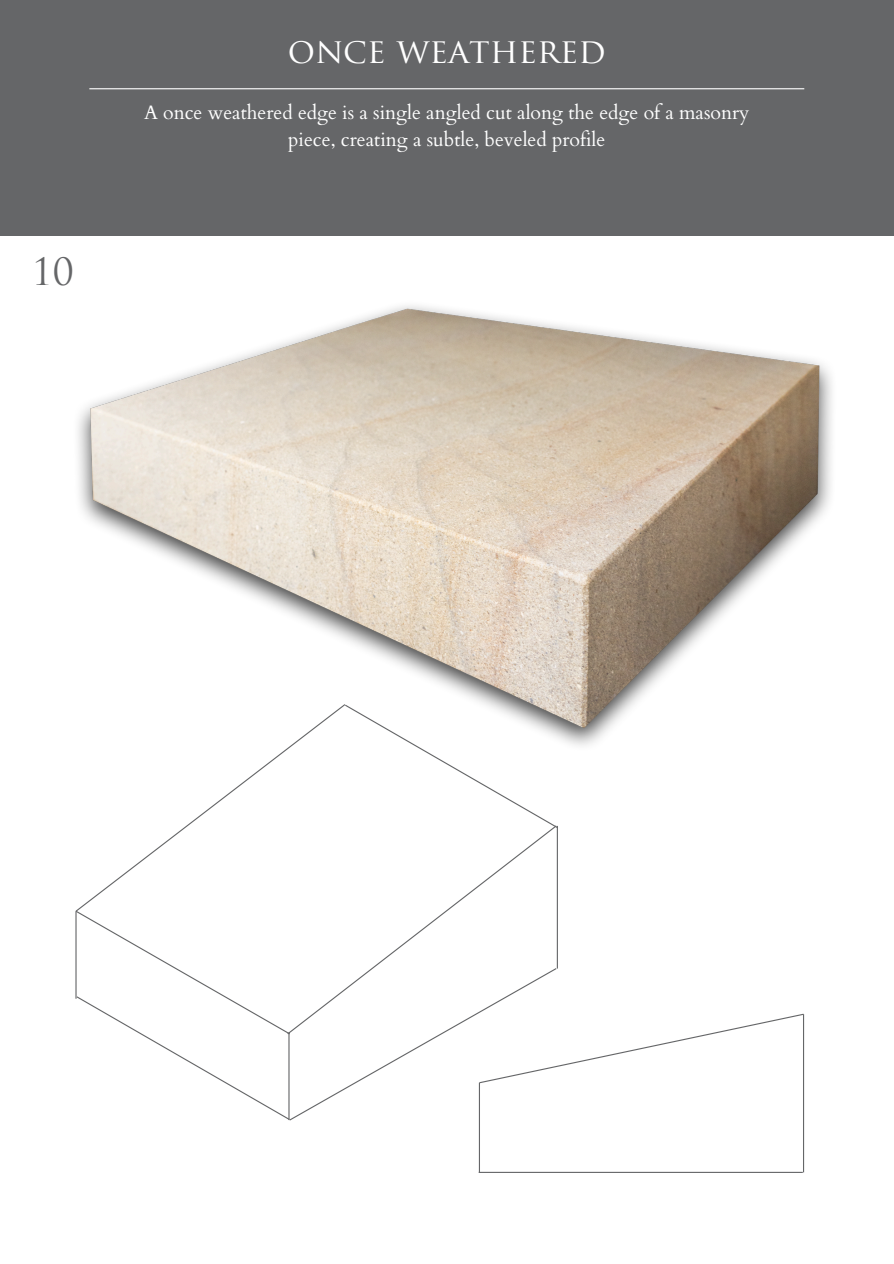
<style>
.page{position:relative;width:894px;height:1264px;background:#fff}
.page>*{position:absolute;margin:0;border:0;box-sizing:border-box;transform-origin:0 0}
.t1{font:36.75px "Trajan Pro";color:#656668}
.t2{font:33.75px "Trajan Pro";color:#fff}
.t3{font:19.5px/27px "Cardo";color:#fff;text-align:center}
</style>
<div class="page">
<svg style="left:448px;top:832px;width:101px;height:77px"></svg>
<hr style="left:556px;top:825px;width:1px;height:143px;background:#656668">
<svg style="left:78px;top:832px;width:102px;height:77px"></svg>
<hr style="left:478px;top:1171px;width:324px;height:1px;background:#656668">
<hr style="left:478px;top:1082px;width:2px;height:90px;background:#656668">
<svg style="left:75px;top:909px;width:729px;height:212px"></svg>
<hr style="left:802px;top:1014px;width:1px;height:158px;background:#656668">
<img style="left:78px;top:305px;width:754px;height:527px">
<div style="left:0;top:0;width:892px;height:236px;background:#656668"></div>
<hr style="left:89px;top:88px;width:715px;height:1px;background:#fff">
<p class="t1" style="left:32px;top:258px;width:43px">10</p>
<h1 class="t2" style="left:288px;top:37px;width:319px">ONCE WEATHERED</h1>
<p class="t3" style="left:144px;top:99px;width:607px">A once weathered edge is a single angled cut along the edge of a masonry piece, creating a subtle, beveled profile</p>
</div>
